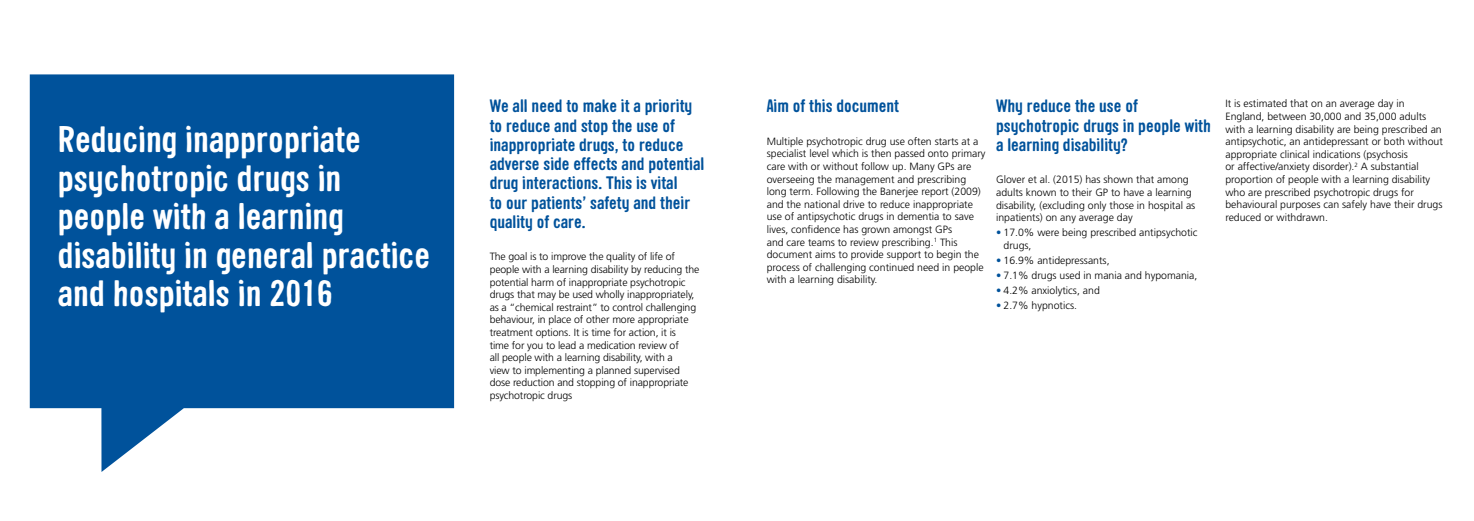
<style>
.page{position:relative;width:1474px;height:521px;background:#fff}
.page>*{position:absolute;margin:0;border:0;box-sizing:border-box;transform-origin:0 0}
.t1{font:700 35.88px/38.5px "Sini";color:#fff}
.t2{font:700 17.5px/19.2px "Sini";color:#00529b}
.t3{font:300 10.5px/12.6px "Frutiger";color:#000}
.s1{color:#00529b}
</style>
<div class="page">
<svg style="left:30px;top:74px;width:424px;height:398px;background:#256ba9"></svg>
<h1 class="t1" style="left:58px;top:119px;width:374px">Reducing inappropriate psychotropic drugs in people with a learning disability in general practice and hospitals in 2016</h1>
<h2 class="t2" style="left:489px;top:96px;width:216px">We all need to make it a priority to reduce and stop the use of inappropriate drugs, to reduce adverse side effects and potential drug interactions. This is vital<br>to our patients’ safety and their quality of care.</h2>
<p class="t3" style="left:489px;top:250px;width:211px">The goal is to improve the quality of life of people with a learning disability by reducing the potential harm of inappropriate psychotropic drugs that may be used wholly inappropriately, as a “chemical restraint” to control challenging behaviour, in place of other more appropriate treatment options. It is time for action, it is<br>time for you to lead a medication review of<br>all people with a learning disability, with a<br>view to implementing a planned supervised dose reduction and stopping of inappropriate psychotropic drugs</p>
<h2 class="t2" style="left:766px;top:96px;width:134px">Aim of this document</h2>
<p class="t3" style="left:766px;top:135px;width:220px">Multiple psychotropic drug use often starts at a specialist level which is then passed onto primary care with or without follow up. Many GPs are overseeing the management and prescribing long term. Following the Banerjee report (2009) and the national drive to reduce inappropriate use of antipsychotic drugs in dementia to save lives, confidence has grown amongst GPs<br>and care teams to review prescribing.<sup>1</sup> This document aims to provide support to begin the process of challenging continued need in people with a learning disability.</p>
<h2 class="t2" style="left:996px;top:96px;width:216px">Why reduce the use of psychotropic drugs in people with a learning disability?</h2>
<p class="t3" style="left:996px;top:173px;width:201px">Glover et al. (2015) has shown that among adults known to their GP to have a learning disability, (excluding only those in hospital as inpatients) on any average day</p>
<p class="t3" style="left:1003px;top:226px;width:195px;text-indent:-7px"><span class="s1">•</span> 17.0% were being prescribed antipsychotic drugs,</p>
<p class="t3" style="left:996px;top:254px;width:115px"><span class="s1">•</span> 16.9% antidepressants,</p>
<p class="t3" style="left:996px;top:269px;width:203px"><span class="s1">•</span> 7.1% drugs used in mania and hypomania,</p>
<p class="t3" style="left:996px;top:284px;width:105px"><span class="s1">•</span> 4.2% anxiolytics, and</p>
<p class="t3" style="left:996px;top:299px;width:82px"><span class="s1">•</span> 2.7% hypnotics.</p>
<p class="t3" style="left:1225px;top:97px;width:219px">It is estimated that on an average day in England, between 30,000 and 35,000 adults with a learning disability are being prescribed an antipsychotic, an antidepressant or both without appropriate clinical indications (psychosis<br>or affective/anxiety disorder).<sup>2</sup> A substantial proportion of people with a learning disability who are prescribed psychotropic drugs for behavioural purposes can safely have their drugs reduced or withdrawn.</p>
</div>
